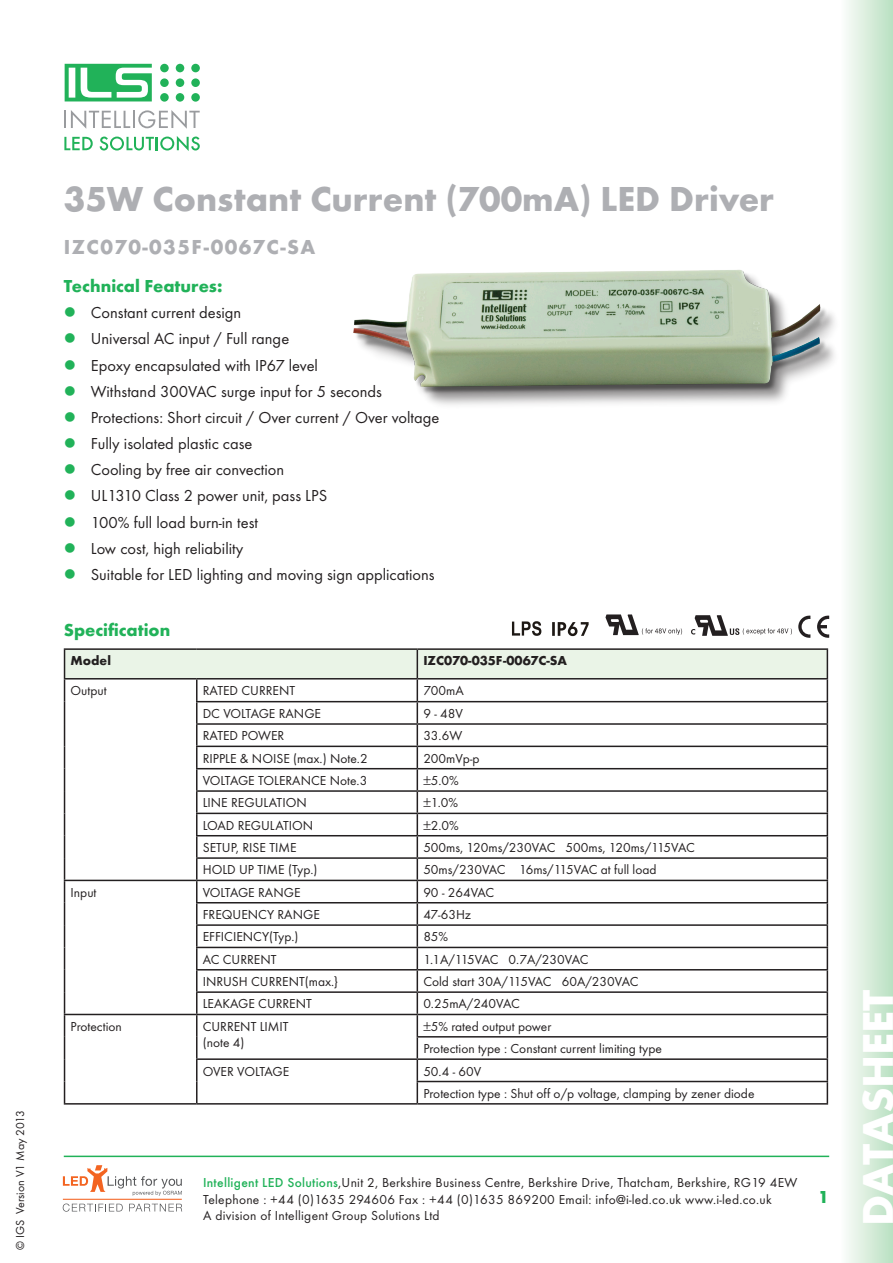
<style>
.page{position:relative;width:893px;height:1263px;background:#fff}
.page>*{position:absolute;margin:0;border:0;box-sizing:border-box;transform-origin:0 0}
.t1{font:700 45px "Futura T";color:#fff}
.t2{font:700 36px "Futura T";color:#aeafb3}
.t3{font:700 21px "Futura T";letter-spacing:.07em;color:#aeafb3}
.Bodytext{font:700 18px "Futura T";color:#21b259}
.t4{font:16.5px "Futura T";color:#231f20}
.t5{font:13.5px "Futura T";color:#231f20}
.t6{font:13.5px/16.2px "Futura T";letter-spacing:.02em;color:#231f20}
.t7{font:700 13.5px "Futura T";color:#231f20}
.t8{font:13.5px "Futura T";letter-spacing:-.025em;color:#231f20}
.t9{font:12px "Futura T";color:#231f20}
.s1{font-weight:500;color:#21b259}
</style>
<div class="page">
<svg style="left:64px;top:110px;width:136px;height:19px"></svg>
<div style="left:160px;top:64px;width:9px;height:8px;background:#21b259;border-radius:50%"></div>
<div style="left:176px;top:64px;width:8px;height:8px;background:#21b259;border-radius:50%"></div>
<div style="left:191px;top:64px;width:9px;height:8px;background:#21b259;border-radius:50%"></div>
<div style="left:160px;top:78px;width:9px;height:9px;background:#21b259;border-radius:50%"></div>
<div style="left:176px;top:78px;width:8px;height:9px;background:#21b259;border-radius:50%"></div>
<div style="left:191px;top:78px;width:9px;height:9px;background:#21b259;border-radius:50%"></div>
<div style="left:160px;top:93px;width:9px;height:9px;background:#21b259;border-radius:50%"></div>
<div style="left:176px;top:93px;width:8px;height:9px;background:#21b259;border-radius:50%"></div>
<div style="left:191px;top:93px;width:9px;height:9px;background:#21b259;border-radius:50%"></div>
<svg style="left:65px;top:64px;width:87px;height:37px"></svg>
<svg style="left:64px;top:137px;width:29px;height:13px"></svg>
<svg style="left:100px;top:136px;width:100px;height:15px"></svg>
<hr style="left:64px;top:1155px;width:765px;height:2px;background:#21b259">
<svg style="left:63px;top:1165px;width:119px;height:31px"></svg>
<svg style="left:63px;top:1203px;width:60px;height:8px"></svg>
<svg style="left:129px;top:1204px;width:53px;height:7px"></svg>
<hr style="left:63px;top:1199px;width:119px;height:1px;background:#f36421">
<div style="left:840px;top:0;width:53px;height:1263px;background:linear-gradient(to right,#fdfdfc,#b9e0c1)"></div>
<hr style="left:64px;top:648px;width:133px;height:2px;background:#231f20">
<hr style="left:197px;top:648px;width:220px;height:2px;background:#231f20">
<hr style="left:417px;top:648px;width:411px;height:2px;background:#231f20">
<svg style="left:64px;top:649px;width:764px;height:454px"></svg>
<hr style="left:64px;top:1103px;width:133px;height:1px;background:#231f20">
<hr style="left:197px;top:1103px;width:220px;height:1px;background:#231f20">
<hr style="left:417px;top:1103px;width:411px;height:1px;background:#231f20">
<svg style="left:817px;top:615px;width:12px;height:23px"></svg>
<svg style="left:798px;top:615px;width:12px;height:23px"></svg>
<svg style="left:605px;top:614px;width:187px;height:22px"></svg>
<svg style="left:552px;top:622px;width:37px;height:14px"></svg>
<svg style="left:512px;top:621px;width:29px;height:15px"></svg>
<div style="left:356px;top:272px;width:486px;height:139px;background:#231f20;opacity:.5"></div>
<img style="left:353px;top:270px;width:473px;height:139px">
<p class="t9" style="left:13px;top:1250px;width:142px;rotate:-90deg">© IGS Version V1 May 2013</p>
<p class="t2" style="left:64px;top:178px;width:712px">35W Constant Current (700mA) LED Driver</p>
<p class="t3" style="left:64px;top:235px;width:253px">IZC070-035F-0067C-SA</p>
<p class="Bodytext" style="left:64px;top:275px;width:160px">Technical Features:</p>
<p class="t4" style="left:91px;top:303px;width:152px">Constant current design</p>
<p class="t4" style="left:91px;top:329px;width:200px">Universal AC input / Full range</p>
<p class="t4" style="left:91px;top:355px;width:229px">Epoxy encapsulated with IP67 level</p>
<p class="t4" style="left:91px;top:382px;width:293px">Withstand 300VAC surge input for 5 seconds</p>
<p class="t4" style="left:91px;top:408px;width:350px">Protections: Short circuit / Over current / Over voltage</p>
<p class="t4" style="left:91px;top:434px;width:163px">Fully isolated plastic case</p>
<p class="t4" style="left:91px;top:460px;width:195px">Cooling by free air convection</p>
<p class="t4" style="left:91px;top:486px;width:238px">UL1310 Class 2 power unit, pass LPS</p>
<p class="t4" style="left:91px;top:512px;width:169px">100% full load burn-in test</p>
<p class="t4" style="left:91px;top:539px;width:154px">Low cost, high reliability</p>
<p class="t4" style="left:91px;top:565px;width:345px">Suitable for LED lighting and moving sign applications</p>
<p class="Bodytext" style="left:64px;top:619px;width:108px">Specification</p>
<p class="t7" style="left:71px;top:653px;width:42px">Model</p>
<p class="t7" style="left:423px;top:653px;width:145px">IZC070-035F-0067C-SA</p>
<p class="t5" style="left:71px;top:683px;width:38px">Output</p>
<p class="t5" style="left:203px;top:683px;width:94px">RATED CURRENT</p>
<p class="t5" style="left:423px;top:683px;width:42px">700mA</p>
<p class="t5" style="left:203px;top:706px;width:120px">DC VOLTAGE RANGE</p>
<p class="t5" style="left:423px;top:706px;width:41px">9 - 48V</p>
<p class="t5" style="left:203px;top:728px;width:83px">RATED POWER</p>
<p class="t5" style="left:423px;top:728px;width:40px">33.6W</p>
<p class="t5" style="left:203px;top:750px;width:166px">RIPPLE &amp; NOISE (max.) Note.2</p>
<p class="t5" style="left:423px;top:750px;width:58px">200mVp-p</p>
<p class="t5" style="left:203px;top:773px;width:166px">VOLTAGE TOLERANCE Note.3</p>
<p class="t5" style="left:423px;top:773px;width:37px">±5.0%</p>
<p class="t5" style="left:203px;top:795px;width:106px">LINE REGULATION</p>
<p class="t5" style="left:423px;top:795px;width:36px">±1.0%</p>
<p class="t5" style="left:203px;top:817px;width:112px">LOAD REGULATION</p>
<p class="t5" style="left:423px;top:817px;width:37px">±2.0%</p>
<p class="t5" style="left:203px;top:840px;width:95px">SETUP, RISE TIME</p>
<p class="t5" style="left:423px;top:840px;width:273px">500ms, 120ms/230VAC 500ms, 120ms/115VAC</p>
<p class="t5" style="left:203px;top:862px;width:116px">HOLD UP TIME (Typ.)</p>
<p class="t5" style="left:423px;top:862px;width:235px">50ms/230VAC 16ms/115VAC at full load</p>
<p class="t5" style="left:71px;top:884px;width:27px">Input</p>
<p class="t5" style="left:203px;top:884px;width:99px">VOLTAGE RANGE</p>
<p class="t5" style="left:423px;top:884px;width:73px">90 - 264VAC</p>
<p class="t5" style="left:203px;top:907px;width:119px">FREQUENCY RANGE</p>
<p class="t5" style="left:423px;top:907px;width:49px">47-63Hz</p>
<p class="t5" style="left:203px;top:929px;width:97px">EFFICIENCY(Typ.)</p>
<p class="t5" style="left:423px;top:929px;width:26px">85%</p>
<p class="t5" style="left:203px;top:951px;width:75px">AC CURRENT</p>
<p class="t5" style="left:423px;top:951px;width:167px">1.1A/115VAC 0.7A/230VAC</p>
<p class="t5" style="left:203px;top:974px;width:137px">INRUSH CURRENT(max.}</p>
<p class="t5" style="left:423px;top:974px;width:217px">Cold start 30A/115VAC 60A/230VAC</p>
<p class="t5" style="left:203px;top:996px;width:111px">LEAKAGE CURRENT</p>
<p class="t5" style="left:423px;top:996px;width:98px">0.25mA/240VAC</p>
<p class="t5" style="left:71px;top:1018px;width:53px">Protection</p>
<p class="t5" style="left:203px;top:1018px;width:87px">CURRENT LIMIT</p>
<p class="t5" style="left:203px;top:1035px;width:43px">(note 4)</p>
<p class="t5" style="left:423px;top:1018px;width:130px">±5% rated output power</p>
<p class="t5" style="left:423px;top:1041px;width:240px">Protection type : Constant current limiting type</p>
<p class="t8" style="left:203px;top:1063px;width:88px">OVER VOLTAGE</p>
<p class="t5" style="left:423px;top:1063px;width:60px">50.4 - 60V</p>
<p class="t5" style="left:423px;top:1085px;width:333px">Protection type : Shut off o/p voltage, clamping by zener diode</p>
<p class="t6" style="left:203px;top:1175px;width:596px"><span class="s1">Intelligent LED Solutions</span>,Unit 2, Berkshire Business Centre, Berkshire Drive, Thatcham, Berkshire, RG19 4EW<br>Telephone : +44 (0)1635 294606 Fax : +44 (0)1635 869200 Email: info@i-led.co.uk www.i-led.co.uk<br>A division of Intelligent Group Solutions Ltd</p>
<p class="Bodytext" style="left:818px;top:1186px;width:12px">1</p>
<h1 class="t1" style="left:851px;top:1226px;width:238px;rotate:-90deg">DATASHEET</h1>
</div>
